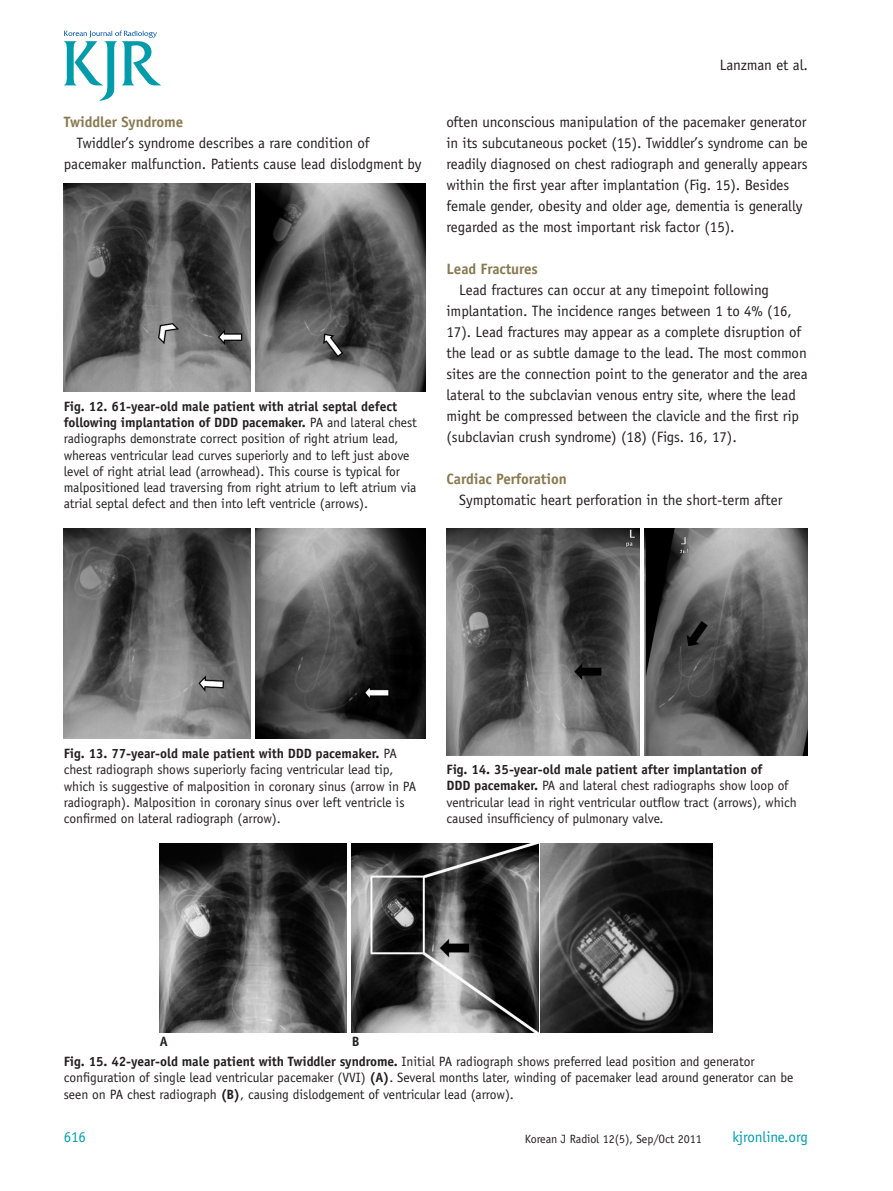
<style>
.page{position:relative;width:893px;height:1191px;background:#fff}
.page>*{position:absolute;margin:0;border:0;box-sizing:border-box;transform-origin:0 0}
.본문{font:15px/21px "Officina Sans Std";letter-spacing:-.005em;color:#231f20}
._1_제목{font:700 15px "Officina Sans Std";letter-spacing:-.005em;color:#887a51}
.t1{font:15px "Officina Sans Std";letter-spacing:-.005em;color:#009caa}
.그림제목{font:13.5px/16.2px "Officina Sans Std";letter-spacing:-.005em;color:#231f20}
.t2{font:700 13.5px "Officina Sans Std";color:#231f20}
.t3{font:12px "Officina Sans Std";letter-spacing:-.005em;color:#231f20}
.s1{font-weight:700}
</style>
<div class="page">
<svg style="left:64px;top:31px;width:97px;height:70px"></svg>
<img style="left:64px;top:184px;width:187px;height:207px">
<img style="left:255px;top:184px;width:170px;height:207px">
<img style="left:351px;top:843px;width:188px;height:189px">
<img style="left:159px;top:843px;width:188px;height:189px">
<img style="left:541px;top:843px;width:171px;height:189px">
<img style="left:64px;top:528px;width:187px;height:210px">
<img style="left:255px;top:528px;width:170px;height:210px">
<img style="left:446px;top:528px;width:194px;height:227px">
<img style="left:644px;top:528px;width:164px;height:227px">
<p class="_1_제목" style="left:64px;top:113px;width:121px">Twiddler Syndrome</p>
<p class="본문" style="left:64px;top:133px;width:359px;text-indent:13px">Twiddler’s syndrome describes a rare condition of pacemaker malfunction. Patients cause lead dislodgment by</p>
<p class="그림제목" style="left:64px;top:398px;width:355px"><span class="s1">Fig. 12. 61-year-old male patient with atrial septal defect following implantation of DDD pacemaker.</span> PA and lateral chest radiographs demonstrate correct position of right atrium lead, whereas ventricular lead curves superiorly and to left just above level of right atrial lead (arrowhead). This course is typical for malpositioned lead traversing from right atrium to left atrium via atrial septal defect and then into left ventricle (arrows).</p>
<p class="본문" style="left:720px;top:54px;width:90px">Lanzman et al.</p>
<p class="본문" style="left:446px;top:112px;width:363px">often unconscious manipulation of the pacemaker generator in its subcutaneous pocket (15). Twiddler’s syndrome can be readily diagnosed on chest radiograph and generally appears within the first year after implantation (Fig. 15). Besides female gender, obesity and older age, dementia is generally regarded as the most important risk factor (15).</p>
<p class="_1_제목" style="left:446px;top:260px;width:93px">Lead Fractures</p>
<p class="본문" style="left:446px;top:280px;width:363px;text-indent:13px">Lead fractures can occur at any timepoint following implantation. The incidence ranges between 1 to 4% (16, 17). Lead fractures may appear as a complete disruption of the lead or as subtle damage to the lead. The most common sites are the connection point to the generator and the area lateral to the subclavian venous entry site, where the lead might be compressed between the clavicle and the first rip (subclavian crush syndrome) (18) (Figs. 16, 17).</p>
<p class="_1_제목" style="left:446px;top:470px;width:122px">Cardiac Perforation</p>
<p class="본문" style="left:459px;top:490px;width:325px">Symptomatic heart perforation in the short-term after</p>
<p class="그림제목" style="left:64px;top:745px;width:354px"><span class="s1">Fig. 13. 77-year-old male patient with DDD pacemaker.</span> PA chest radiograph shows superiorly facing ventricular lead tip, which is suggestive of malposition in coronary sinus (arrow in PA radiograph). Malposition in coronary sinus over left ventricle is confirmed on lateral radiograph (arrow).</p>
<p class="그림제목" style="left:446px;top:761px;width:352px"><span class="s1">Fig. 14. 35-year-old male patient after implantation of<br>DDD pacemaker.</span> PA and lateral chest radiographs show loop of ventricular lead in right ventricular outflow tract (arrows), which caused insufficiency of pulmonary valve.</p>
<p class="t2" style="left:160px;top:1032px;width:10px">A</p>
<p class="t2" style="left:352px;top:1032px;width:9px">B</p>
<p class="그림제목" style="left:64px;top:1053px;width:731px"><span class="s1">Fig. 15. 42-year-old male patient with Twiddler syndrome.</span> Initial PA radiograph shows preferred lead position and generator configuration of single lead ventricular pacemaker (VVI) <span class="s1">(A)</span>. Several months later, winding of pacemaker lead around generator can be seen on PA chest radiograph <span class="s1">(B)</span>, causing dislodgement of ventricular lead (arrow).</p>
<p class="t1" style="left:64px;top:1128px;width:24px">616</p>
<p class="t3" style="left:525px;top:1132px;width:178px">Korean J Radiol 12(5), Sep/Oct 2011</p>
<p class="t1" style="left:732px;top:1128px;width:77px">kjronline.org</p>
</div>
